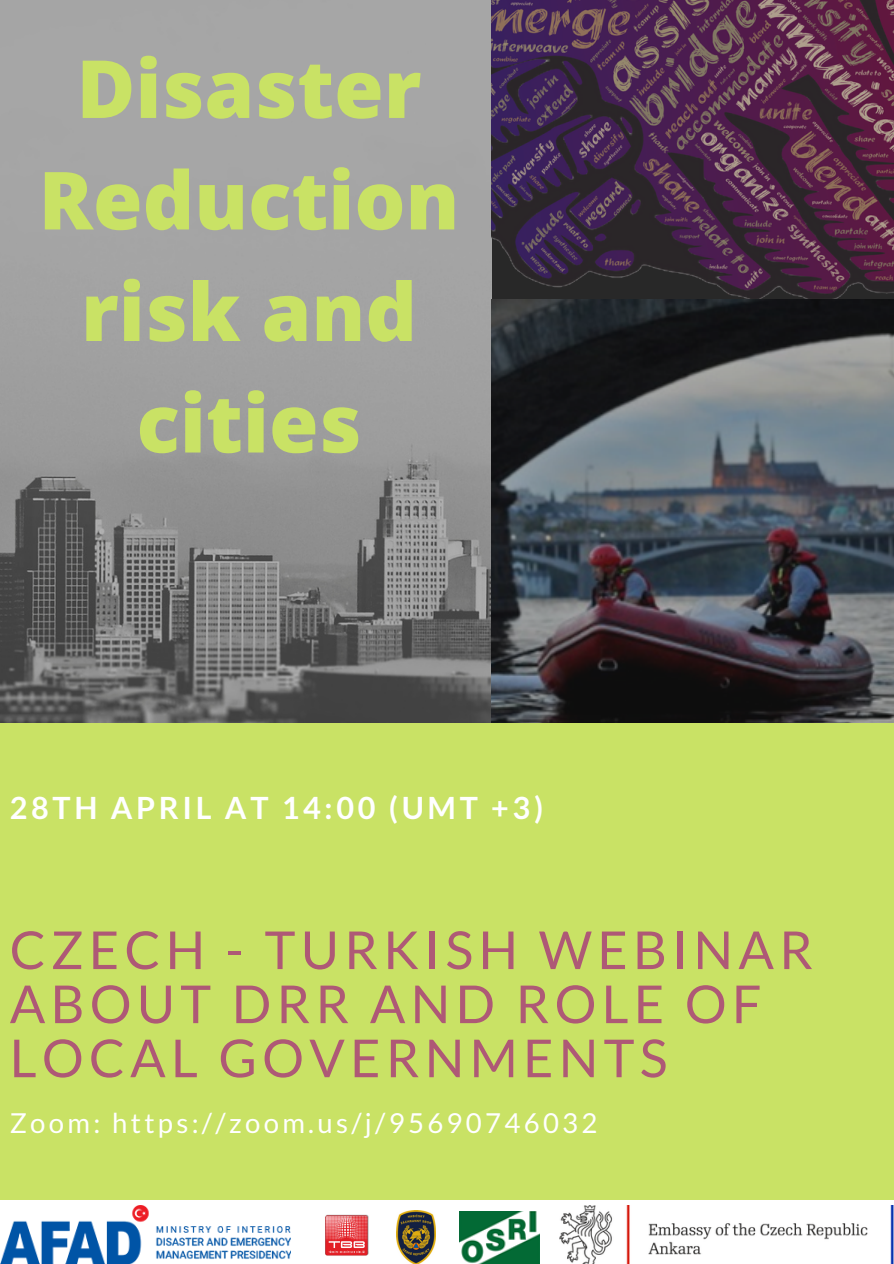
<style>
.page{position:relative;width:894px;height:1264px;background:#fff}
.page>*{position:absolute;margin:0;border:0;box-sizing:border-box;transform-origin:0 0}
.t1{font:800 80.25px/111.4px "Open Sans";color:#c9e265;text-align:center}
.t2{font:52.35px/54px "Lato";letter-spacing:.1em;color:#ae5976}
.t3{font:700 30.6px "Lato";letter-spacing:.12em;color:#fff}
.t4{font:27.45px "Lato";letter-spacing:.12em;color:#fff}
</style>
<div class="page">
<img style="left:0;top:0;width:893px;height:723px">
<div style="left:0;top:723px;width:893px;height:481px;background:#c9e265"></div>
<div style="left:0;top:1200px;width:893px;height:63px;background:#fff"></div>
<img style="left:459px;top:1211px;width:80px;height:52px">
<img style="left:559px;top:1205px;width:334px;height:58px">
<img style="left:325px;top:1214px;width:44px;height:42px">
<img style="left:0;top:1205px;width:290px;height:58px">
<img style="left:396px;top:1210px;width:39px;height:53px">
<p class="t1" style="left:39px;top:31px;width:422px">Disaster<br>Reduction risk and cities</p>
<p class="t3" style="left:10px;top:788px;width:535px">28TH APRIL AT 14:00 (UMT +3)</p>
<p class="t2" style="left:10px;top:921px;width:804px">CZECH - TURKISH WEBINAR<br>ABOUT DRR AND ROLE OF<br>LOCAL GOVERNMENTS</p>
<p class="t4" style="left:10px;top:1105px;width:589px">Zoom: https://zoom.us/j/95690746032</p>
</div>
